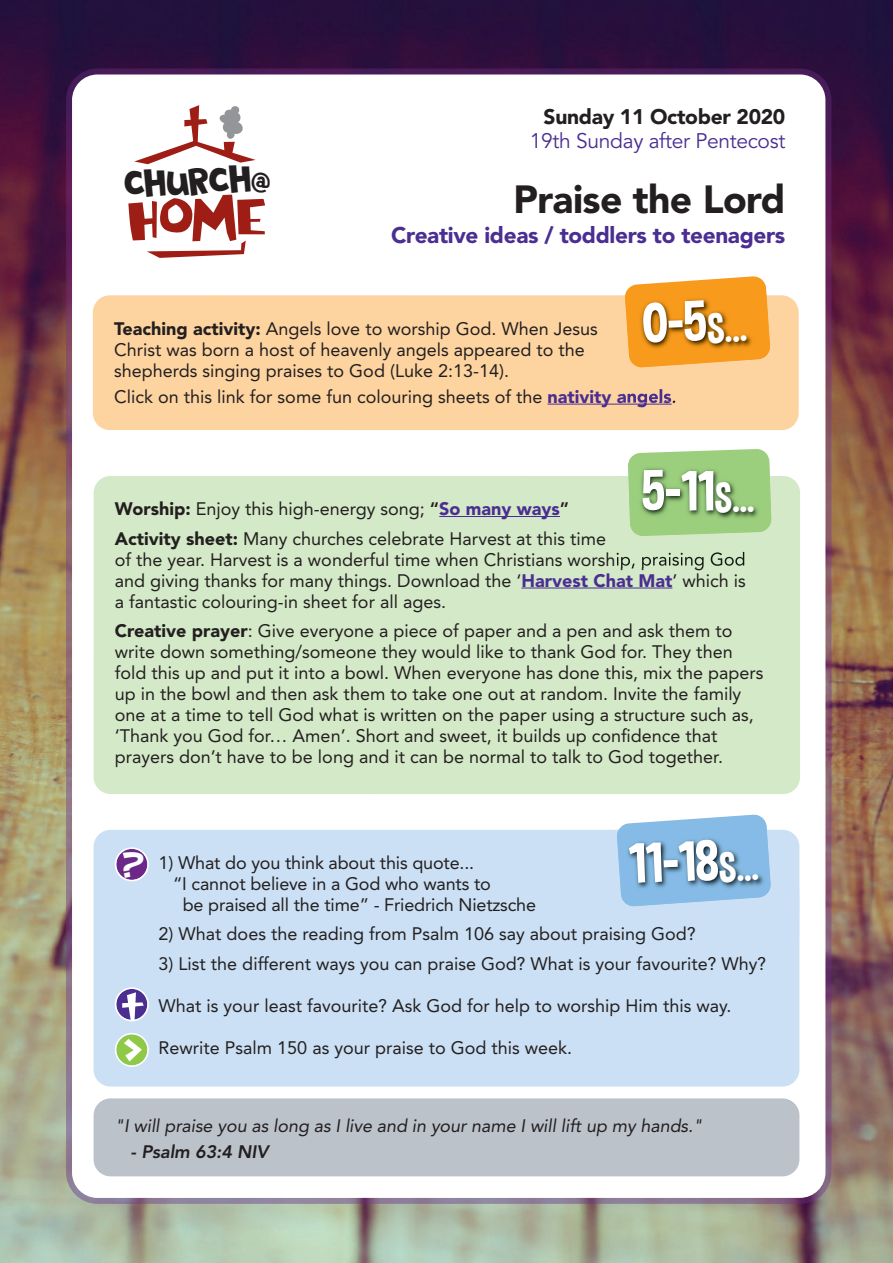
<style>
.page{position:relative;width:893px;height:1263px;background:#fff}
.page>*{position:absolute;margin:0;border:0;box-sizing:border-box;transform-origin:0 0}
.t1{font:57px "Dimbo";color:#fff}
.t2{font:54px "SF Slapstick Comic";color:#fff;scale:1.1 1}
.t3{font:51.6px "Bowreghul";color:#9e1d14;scale:1.25 1}
.t4{font:40.5px "Dimbo";color:#fff}
.t5{font:900 39px "Avenir";letter-spacing:-.015em;color:#231f20}
.t6{font:39px "DK Frozen Memory";color:#231f20}
.t7{font:900 22.5px "Avenir";letter-spacing:-.015em;color:#4a2e92}
.t8{font:21px "Avenir";letter-spacing:-.015em;color:#4a2e92}
.t9{font:900 21px "Avenir";letter-spacing:-.015em;color:#231f20}
.t10{font:18px/21px "Avenir";color:#231f20}
.t11{font:italic 18px "Avenir";letter-spacing:-.005em;color:#231f20}
.t12{font:italic 800 18px "Avenir";letter-spacing:-.005em;color:#231f20}
.s1{font-size:30px}
.s2{font-size:52.8px}
.s3{font-size:64.8px}
.s4{font-size:57px}
.s5{font-weight:900}
.s6{font-weight:900;color:#4a2e92}
.s7{font-size:40.5px}
.s8{font-weight:800}
</style>
<div class="page">
<img style="left:0;top:0;width:893px;height:1263px">
<img style="left:66px;top:68px;width:765px;height:1136px">
<div style="left:72px;top:74px;width:753px;height:1124px;background:#fff;border-radius:26px"></div>
<div style="left:93px;top:295px;width:706px;height:135px;background:#fdd39f;border-radius:17px"></div>
<div style="left:94px;top:476px;width:706px;height:318px;background:#d4e9c7;border-radius:17px"></div>
<div style="left:94px;top:830px;width:705px;height:256px;background:#cbe0f4;border-radius:17px"></div>
<div style="left:94px;top:1098px;width:705px;height:78px;background:#bbc2ca;border-radius:17px"></div>
<img style="left:799px;top:899px;width:1px;height:38px">
<img style="left:771px;top:829px;width:12px;height:1px">
<svg style="left:616px;top:814px;width:150px;height:16px"></svg>
<img style="left:617px;top:824px;width:154px;height:82px">
<hr style="left:439px;top:516px;width:121px;height:1px;background:#4a2e92">
<hr style="left:521px;top:587px;width:151px;height:1px;background:#4a2e92">
<hr style="left:548px;top:404px;width:124px;height:1px;background:#4a2e92">
<svg style="left:115px;top:1033px;width:34px;height:34px"></svg>
<svg style="left:115px;top:987px;width:34px;height:34px"></svg>
<svg style="left:147px;top:241px;width:99px;height:17px"></svg>
<svg style="left:134px;top:105px;width:122px;height:59px"></svg>
<svg style="left:632px;top:276px;width:134px;height:10px"></svg>
<img style="left:619px;top:295px;width:172px;height:108px">
<img style="left:623px;top:389px;width:3px;height:14px">
<img style="left:625px;top:286px;width:145px;height:81px">
<svg style="left:629px;top:449px;width:141px;height:11px"></svg>
<img style="left:616px;top:476px;width:175px;height:92px">
<img style="left:628px;top:460px;width:143px;height:76px">
<svg style="left:115px;top:847px;width:34px;height:34px"></svg>
<h3 class="t6" style="left:123px;top:161px;width:148px;rotate:-2deg">church<span class="s1">@</span></h3>
<h3 class="t3" style="left:128px;top:191px;width:113px;rotate:-2deg"><span class="s2">H</span><span class="s3">O</span>ME</h3>
<p class="t9" style="left:544px;top:98px;width:243px">Sunday 11 October 2020</p>
<p class="t8" style="left:530px;top:128px;width:257px">19th Sunday after Pentecost</p>
<h3 class="t5" style="left:513px;top:166px;width:273px">Praise the Lord</h3>
<p class="t7" style="left:391px;top:216px;width:396px">Creative ideas / toddlers to teenagers</p>
<h3 class="t4" style="left:642px;top:308px;width:106px;rotate:-2deg"><span class="s4">0-5</span>S...</h3>
<p class="t10" style="left:114px;top:318px;width:485px"><span class="s5">Teaching activity:</span> Angels love to worship God. When Jesus<br>Christ was born a host of heavenly angels appeared to the shepherds singing praises to God (Luke 2:13-14).</p>
<p class="t10" style="left:114px;top:385px;width:564px">Click on this link for some fun colouring sheets of the <span class="s6">nativity angels</span>.</p>
<h1 class="t1" style="left:642px;top:460px;width:114px">5-11<span class="s7">S...</span></h1>
<p class="t10" style="left:115px;top:493px;width:493px;line-height:29.5px"><span class="s5">Worship:</span> Enjoy this high-energy song; <span class="s8">“</span><span class="s6">So many ways</span><span class="s8">”<br></span><span class="s5">Activity sheet:</span> Many churches celebrate Harvest at this time</p>
<p class="t10" style="left:115px;top:548px;width:632px;text-align:justify">of the year. Harvest is a wonderful time when Christians worship, praising God and giving thanks for many things. Download the ‘<span class="s6">Harvest Chat Mat</span>’ which is a fantastic colouring-in sheet for all ages.</p>
<p class="t10" style="left:115px;top:620px;width:650px"><span class="s5">Creative prayer</span>: Give everyone a piece of paper and a pen and ask them to write down something/someone they would like to thank God for. They then fold this up and put it into a bowl. When everyone has done this, mix the papers up in the bowl and then ask them to take one out at random. Invite the family one at a time to tell God what is written on the paper using a structure such as, ‘Thank you God for… Amen’. Short and sweet, it builds up confidence that prayers don’t have to be long and it can be normal to talk to God together.</p>
<h2 class="t2" style="left:119px;top:1015px;width:27px">&gt;</h2>
<h1 class="t1" style="left:628px;top:833px;width:131px;rotate:-2deg">11-18<span class="s7">S...</span></h1>
<p class="t10" style="left:159px;top:851px;width:317px">1) What do you think about this quote...</p>
<p class="t10" style="left:173px;top:872px;width:319px">“I cannot believe in a God who wants to</p>
<p class="t10" style="left:183px;top:893px;width:355px">be praised all the time” - Friedrich Nietzsche</p>
<p class="t10" style="left:159px;top:923px;width:539px">2) What does the reading from Psalm 106 say about praising God?</p>
<p class="t10" style="left:159px;top:952px;width:609px">3) List the different ways you can praise God? What is your favourite? Why?</p>
<p class="t10" style="left:159px;top:994px;width:574px">What is your least favourite? Ask God for help to worship Him this way.</p>
<p class="t10" style="left:159px;top:1036px;width:415px">Rewrite Psalm 150 as your praise to God this week.</p>
<p class="t11" style="left:115px;top:1115px;width:589px">"I will praise you as long as I live and in your name I will lift up my hands."</p>
<p class="t12" style="left:131px;top:1141px;width:139px">- Psalm 63:4 NIV</p>
</div>
